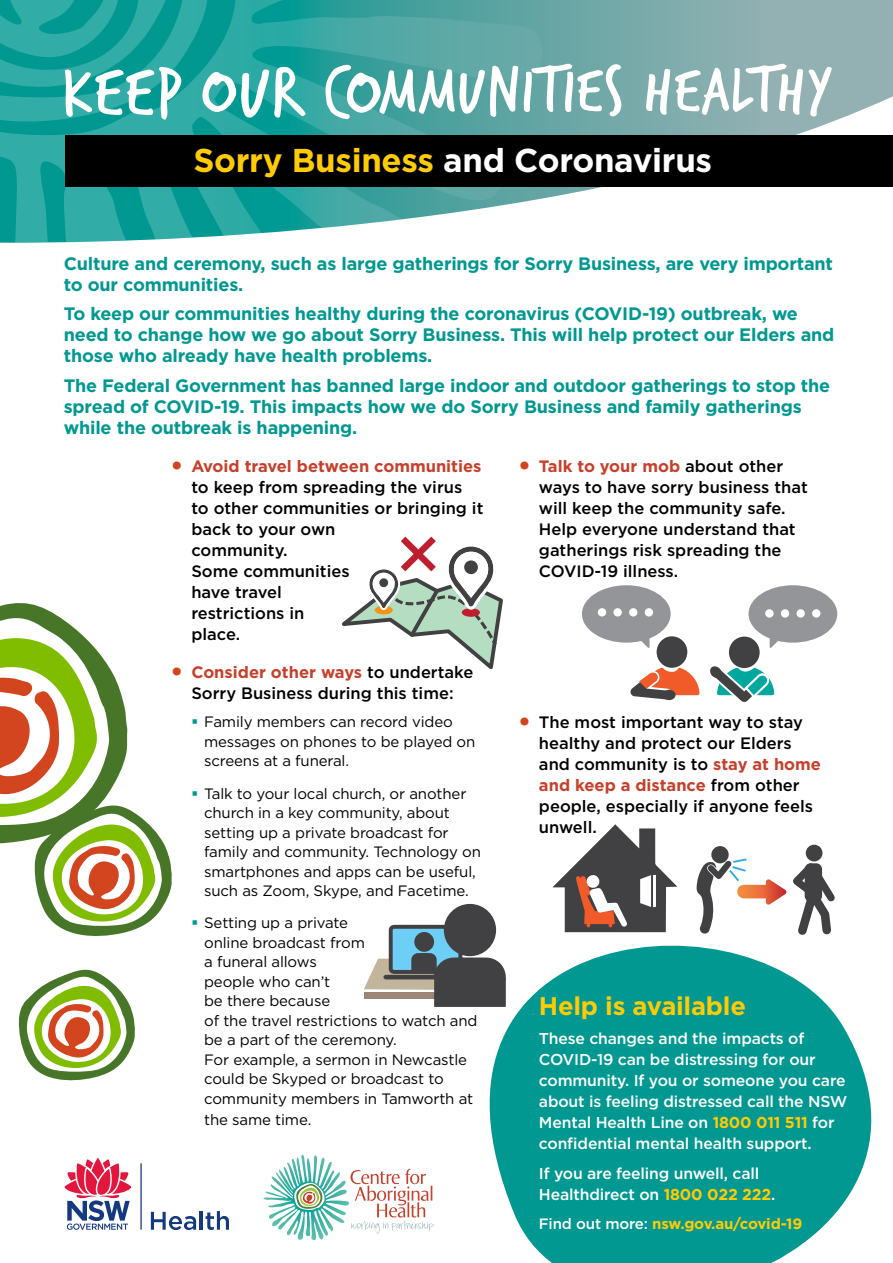
<style>
.page{position:relative;width:893px;height:1263px;background:#fff}
.page>*{position:absolute;margin:0;border:0;box-sizing:border-box;transform-origin:0 0}
.t1{font:700 33px "Gotham";letter-spacing:-.01em;color:#fff}
.t2{font:700 25.5px "Gotham";letter-spacing:-.01em;color:#ffcb05}
.t3{font:700 18px/21px "Gotham";letter-spacing:-.01em;color:#009891}
.t4{font:500 16.5px/21px "Gotham";color:#000}
.t5{font:500 15.75px/21px "Gotham";letter-spacing:-.01em;color:#fff}
.t6{font:15px/19.5px "Gotham";letter-spacing:-.01em;color:#000}
.t7{font:700 15px "Gotham";letter-spacing:-.01em;color:#ffcb05}
.s1{color:#ffcb05}
.s2{font-weight:700;font-size:27px;color:#d2451e}
.s3{font-weight:700;color:#c6402c}
.s4{color:#009891}
.s5{font-weight:700;color:#ffcb05}
.s6{font-weight:500;color:#fff}
</style>
<div class="page">
<svg style="left:409px;top:932px;width:463px;height:331px;fill:#009891"></svg>
<svg style="left:543px;top:0;width:350px;height:199px"></svg>
<svg style="left:0;top:0;width:543px;height:243px;background:#52afab"></svg>
<svg style="left:0;top:0;width:306px;height:129px;background:#33ada7"></svg>
<svg style="left:325px;top:64px;width:507px;height:55px"></svg>
<hr style="left:140px;top:1163px;width:2px;height:67px;background:#15397f">
<svg style="left:151px;top:1212px;width:45px;height:18px"></svg>
<hr style="left:200px;top:1211px;width:3px;height:19px;background:#15397f">
<svg style="left:206px;top:1211px;width:23px;height:19px"></svg>
<svg style="left:64px;top:1158px;width:68px;height:72px"></svg>
<svg style="left:350px;top:1169px;width:84px;height:64px"></svg>
<svg style="left:263px;top:1155px;width:59px;height:54px"></svg>
<div style="left:66px;top:135px;width:827px;height:51px;background:#000"></div>
<svg style="left:19px;top:970px;width:116px;height:110px"></svg>
<svg style="left:0;top:603px;width:172px;height:333px"></svg>
<svg style="left:342px;top:536px;width:161px;height:133px"></svg>
<svg style="left:364px;top:903px;width:142px;height:104px"></svg>
<div style="left:414px;top:932px;width:20px;height:20px;background:#414042;border-radius:50%"></div>
<div style="left:444px;top:904px;width:52px;height:52px;background:#414042;border-radius:50%"></div>
<div style="left:656px;top:636px;width:31px;height:32px;background:#414042;border-radius:50%"></div>
<div style="left:729px;top:637px;width:31px;height:31px;background:#414042;border-radius:50%"></div>
<svg style="left:582px;top:585px;width:89px;height:63px"></svg>
<svg style="left:748px;top:585px;width:89px;height:63px"></svg>
<div style="left:598px;top:608px;width:8px;height:8px;background:#fff;border-radius:50%"></div>
<div style="left:613px;top:608px;width:9px;height:8px;background:#fff;border-radius:50%"></div>
<div style="left:629px;top:608px;width:8px;height:8px;background:#fff;border-radius:50%"></div>
<div style="left:645px;top:608px;width:8px;height:8px;background:#fff;border-radius:50%"></div>
<div style="left:765px;top:609px;width:9px;height:9px;background:#fff;border-radius:50%"></div>
<div style="left:781px;top:609px;width:8px;height:9px;background:#fff;border-radius:50%"></div>
<div style="left:796px;top:609px;width:9px;height:9px;background:#fff;border-radius:50%"></div>
<div style="left:812px;top:609px;width:8px;height:9px;background:#fff;border-radius:50%"></div>
<svg style="left:630px;top:667px;width:69px;height:34px"></svg>
<svg style="left:710px;top:666px;width:65px;height:35px"></svg>
<svg style="left:552px;top:824px;width:125px;height:108px"></svg>
<div style="left:711px;top:846px;width:18px;height:17px;background:#414042;border-radius:50%"></div>
<svg style="left:696px;top:856px;width:140px;height:81px"></svg>
<div style="left:806px;top:845px;width:16px;height:16px;background:#414042;border-radius:50%"></div>
<h1 class="t1" style="left:193px;top:139px;width:520px"><span class="s1">Sorry Business</span> and Coronavirus</h1>
<p class="t3" style="left:64px;top:253px;width:771px">Culture and ceremony, such as large gatherings for Sorry Business, are very important to our communities.</p>
<p class="t3" style="left:64px;top:303px;width:772px">To keep our communities healthy during the coronavirus (COVID-19) outbreak, we need to change how we go about Sorry Business. This will help protect our Elders and those who already have health problems.</p>
<p class="t3" style="left:64px;top:375px;width:768px">The Federal Government has banned large indoor and outdoor gatherings to stop the spread of COVID-19. This impacts how we do Sorry Business and family gatherings while the outbreak is happening.</p>
<p class="t4" style="left:191px;top:456px;width:294px;text-indent:-21px"><span class="s2">•</span> <span class="s3">Avoid travel between communities </span>to keep from spreading the virus to other communities or bringing it back to your own<br>community.<br>Some communities<br>have travel<br>restrictions in<br>place.</p>
<p class="t4" style="left:170px;top:662px;width:305px;text-align:center"><span class="s2">•</span> <span class="s3">Consider other ways</span> to undertake<br>Sorry Business during this time:</p>
<p class="t6" style="left:204px;top:712px;width:273px;text-indent:-13px"><span class="s4">▪</span> Family members can record video messages on phones to be played on screens at a funeral.</p>
<p class="t6" style="left:204px;top:783px;width:278px;text-indent:-13px"><span class="s4">▪</span> Talk to your local church, or another church in a key community, about setting up a private broadcast for family and community. Technology on smartphones and apps can be useful, such as Zoom, Skype, and Facetime.</p>
<p class="t6" style="left:204px;top:913px;width:275px;text-indent:-13px"><span class="s4">▪</span> Setting up a private<br>online broadcast from<br>a funeral allows<br>people who can’t<br>be there because<br>of the travel restrictions to watch and be a part of the ceremony.<br>For example, a sermon in Newcastle could be Skyped or broadcast to community members in Tamworth at</p>
<p class="t6" style="left:204px;top:1109px;width:109px">the same time.</p>
<p class="t4" style="left:539px;top:456px;width:270px;text-indent:-21px"><span class="s2">•</span> <span class="s3">Talk to your mob</span> about other ways to have sorry business that will keep the community safe.<br>Help everyone understand that gatherings risk spreading the<br>COVID-19 illness.</p>
<p class="t4" style="left:539px;top:711px;width:284px;text-indent:-21px"><span class="s2">•</span> The most important way to stay healthy and protect our Elders and community is to <span class="s3">stay at home and keep a distance</span> from other people, especially if anyone feels unwell.</p>
<h2 class="t2" style="left:539px;top:989px;width:209px">Help is available</h2>
<p class="t5" style="left:539px;top:1028px;width:310px">These changes and the impacts of COVID-19 can be distressing for our community. If you or someone you care about is feeling distressed call the NSW Mental Health Line on <span class="s5">1800 011 511</span> for confidential mental health support.</p>
<p class="t5" style="left:539px;top:1162px;width:238px">If you are feeling unwell, call<br>Healthdirect on <span class="s5">1800 022 222</span>.</p>
<p class="t7" style="left:539px;top:1214px;width:265px"><span class="s6">Find out more:</span> nsw.gov.au/covid-19</p>
</div>
